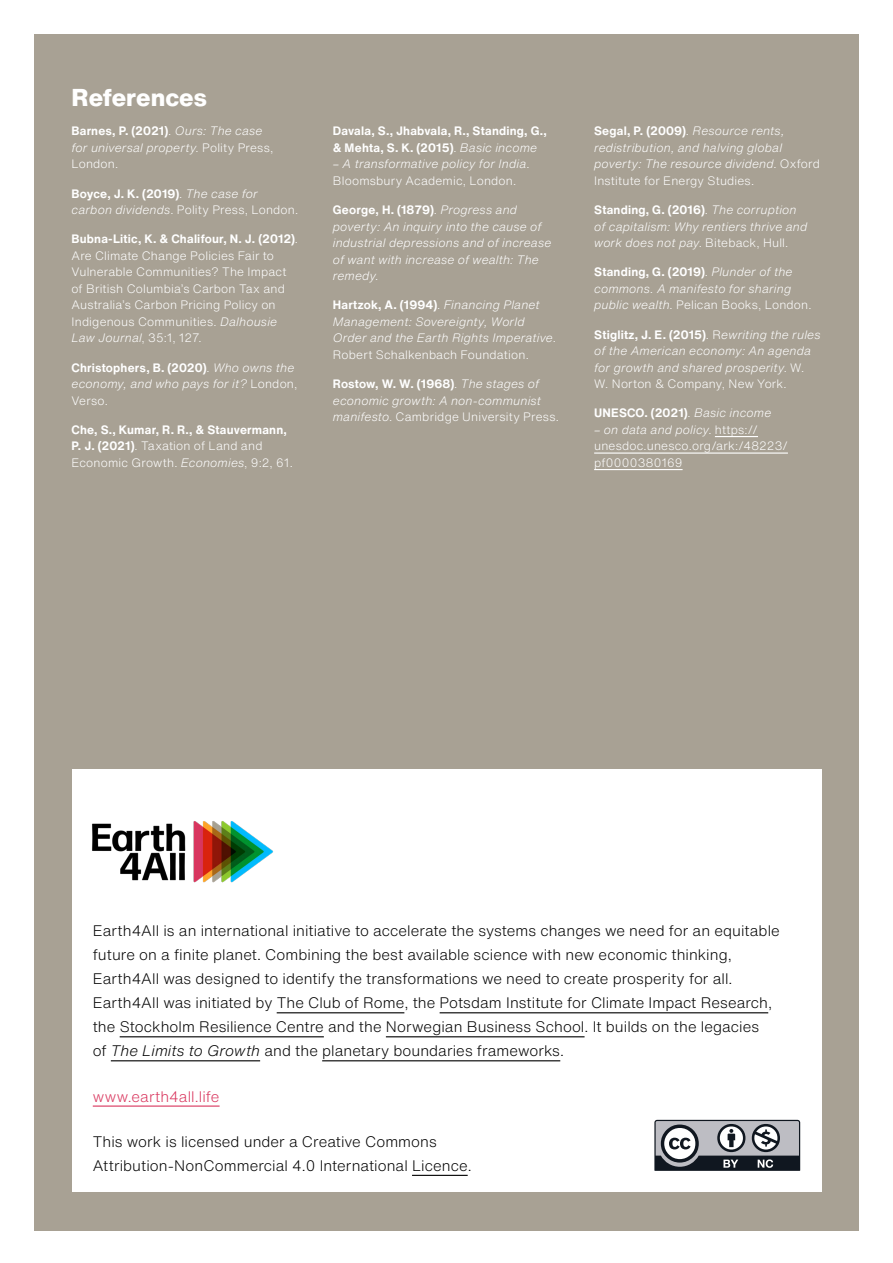
<style>
.page{position:relative;width:893px;height:1263px;background:#fff}
.page>*{position:absolute;margin:0;border:0;box-sizing:border-box;transform-origin:0 0}
.t1{font:800 24px "Helvetica Now Text";letter-spacing:-.005em;color:#fff}
.t2{font:300 15px/24px "Helvetica Now Text";letter-spacing:.005em;color:#000}
.t3{font:300 15px "Helvetica Now Text";letter-spacing:.005em;color:#d9365e}
.t4{font:italic 300 12px/16.5px "Helvetica Now Text";letter-spacing:.015em;color:#fff}
.t5{font:300 12px/16.5px "Helvetica Now Text";letter-spacing:.015em;color:#fff}
.t6{font:700 12px/16.5px "Helvetica Now Text";letter-spacing:.015em;color:#fff}
.s1{font-weight:700;font-style:normal}
.s2{font-style:normal}
.s3{font-weight:700}
.s4{font-style:italic}
.s5{font-weight:300}
.s6{font-weight:300;font-style:italic}
</style>
<div class="page">
<div style="left:34px;top:34px;width:825px;height:1196px;background:#a8a194"></div>
<hr style="left:715px;top:436px;width:43px;height:1px;background:#fff">
<hr style="left:594px;top:452px;width:194px;height:2px;background:#fff">
<hr style="left:594px;top:469px;width:89px;height:1px;background:#fff">
<div style="left:72px;top:770px;width:749px;height:422px;background:#fff"></div>
<hr style="left:277px;top:1012px;width:127px;height:1px;background:#000">
<hr style="left:440px;top:1012px;width:328px;height:1px;background:#000">
<hr style="left:120px;top:1036px;width:204px;height:1px;background:#000">
<hr style="left:386px;top:1036px;width:199px;height:1px;background:#000">
<hr style="left:111px;top:1060px;width:149px;height:1px;background:#000">
<hr style="left:322px;top:1060px;width:238px;height:1px;background:#000">
<hr style="left:93px;top:1105px;width:127px;height:2px;background:#d9365e">
<hr style="left:412px;top:1175px;width:56px;height:1px;background:#000">
<img style="left:92px;top:821px;width:181px;height:62px">
<svg style="left:654px;top:1120px;width:146px;height:51px;background:#808389"></svg>
<h1 class="t1" style="left:72px;top:79px;width:137px">References</h1>
<p class="t4" style="left:72px;top:122px;width:203px"><span class="s1">Barnes, P. (2021)</span><span class="s2">.</span> Ours: The case for universal property<span class="s2">. Polity Press,<br>London.</span></p>
<p class="t4" style="left:72px;top:185px;width:228px"><span class="s1">Boyce, J. K. (2019)</span><span class="s2">.</span> The case for carbon dividends<span class="s2">. Polity Press, London.</span></p>
<p class="t5" style="left:72px;top:230px;width:228px"><span class="s3">Bubna-Litic, K. &amp; Chalifour, N. J. (2012)</span>.<br>Are Climate Change Policies Fair to Vulnerable Communities? The Impact of British Columbia’s Carbon Tax and Australia’s Carbon Pricing Policy on Indigenous Communities. <span class="s4">Dalhousie Law Journal</span>, 35:1, 127.</p>
<p class="t4" style="left:72px;top:359px;width:227px"><span class="s1">Christophers, B. (2020)</span><span class="s2">.</span> Who owns the economy, and who pays for it? <span class="s2">London,<br>Verso.</span></p>
<p class="t6" style="left:72px;top:421px;width:223px">Che, S., Kumar, R. R., &amp; Stauvermann,<br>P. J. (2021)<span class="s5">. Taxation of Land and<br>Economic Growth.</span> <span class="s6">Economies</span><span class="s5">, 9:2, 61.</span></p>
<p class="t6" style="left:333px;top:122px;width:216px">Davala, S., Jhabvala, R., Standing, G., &amp; Mehta, S. K. (2015)<span class="s5">.</span> <span class="s6">Basic income</span></p>
<p class="t4" style="left:333px;top:155px;width:198px">– A transformative policy for India<span class="s2">.<br>Bloomsbury Academic, London.</span></p>
<p class="t4" style="left:333px;top:201px;width:220px"><span class="s1">George, H. (1879)</span><span class="s2">.</span> Progress and poverty: An inquiry into the cause of industrial depressions and of increase of want with increase of wealth: The remedy<span class="s2">.</span></p>
<p class="t4" style="left:333px;top:296px;width:224px"><span class="s1">Hartzok, A. (1994)</span><span class="s2">.</span> Financing Planet Management: Sovereignty, World Order and the Earth Rights Imperative<span class="s2">.<br>Robert Schalkenbach Foundation.</span></p>
<p class="t4" style="left:333px;top:375px;width:228px"><span class="s1">Rostow, W. W. (1968)</span><span class="s2">.</span> The stages of economic growth: A non-communist manifesto<span class="s2">. Cambridge University Press.</span></p>
<p class="t4" style="left:594px;top:122px;width:227px"><span class="s1">Segal, P. (2009)</span><span class="s2">.</span> Resource rents, redistribution, and halving global poverty: The resource dividend<span class="s2">. Oxford Institute for Energy Studies.</span></p>
<p class="t4" style="left:594px;top:201px;width:215px"><span class="s1">Standing, G. (2016)</span><span class="s2">.</span> The corruption of capitalism: Why rentiers thrive and work does not pay<span class="s2">. Biteback, Hull.</span></p>
<p class="t4" style="left:594px;top:263px;width:219px"><span class="s1">Standing, G. (2019)</span><span class="s2">.</span> Plunder of the commons. A manifesto for sharing public wealth<span class="s2">. Pelican Books, London.</span></p>
<p class="t4" style="left:594px;top:326px;width:228px"><span class="s1">Stiglitz, J. E. (2015)</span><span class="s2">. R</span>ewriting the rules of the American economy: An agenda for growth and shared prosperity<span class="s2">. W.<br>W. Norton &amp; Company, New York.</span></p>
<p class="t6" style="left:594px;top:405px;width:179px">UNESCO. (2021)<span class="s5">.</span> <span class="s6">Basic income</span></p>
<p class="t5" style="left:594px;top:421px;width:195px"><span class="s4">– on data and policy</span>. https:// unesdoc.unesco.org/ark:/48223/ pf0000380169</p>
<p class="t2" style="left:93px;top:918px;width:689px">Earth4All is an international initiative to accelerate the systems changes we need for an equitable future on a finite planet. Combining the best available science with new economic thinking, Earth4All was designed to identify the transformations we need to create prosperity for all.<br>Earth4All was initiated by The Club of Rome, the Potsdam Institute for Climate Impact Research, the Stockholm Resilience Centre and the Norwegian Business School. It builds on the legacies<br>of <span class="s4">The Limits to Growth</span> and the planetary boundaries frameworks.</p>
<p class="t3" style="left:93px;top:1085px;width:128px">www.earth4all.life</p>
<p class="t2" style="left:93px;top:1129px;width:380px">This work is licensed under a Creative Commons<br>Attribution-NonCommercial 4.0 International Licence.</p>
</div>
